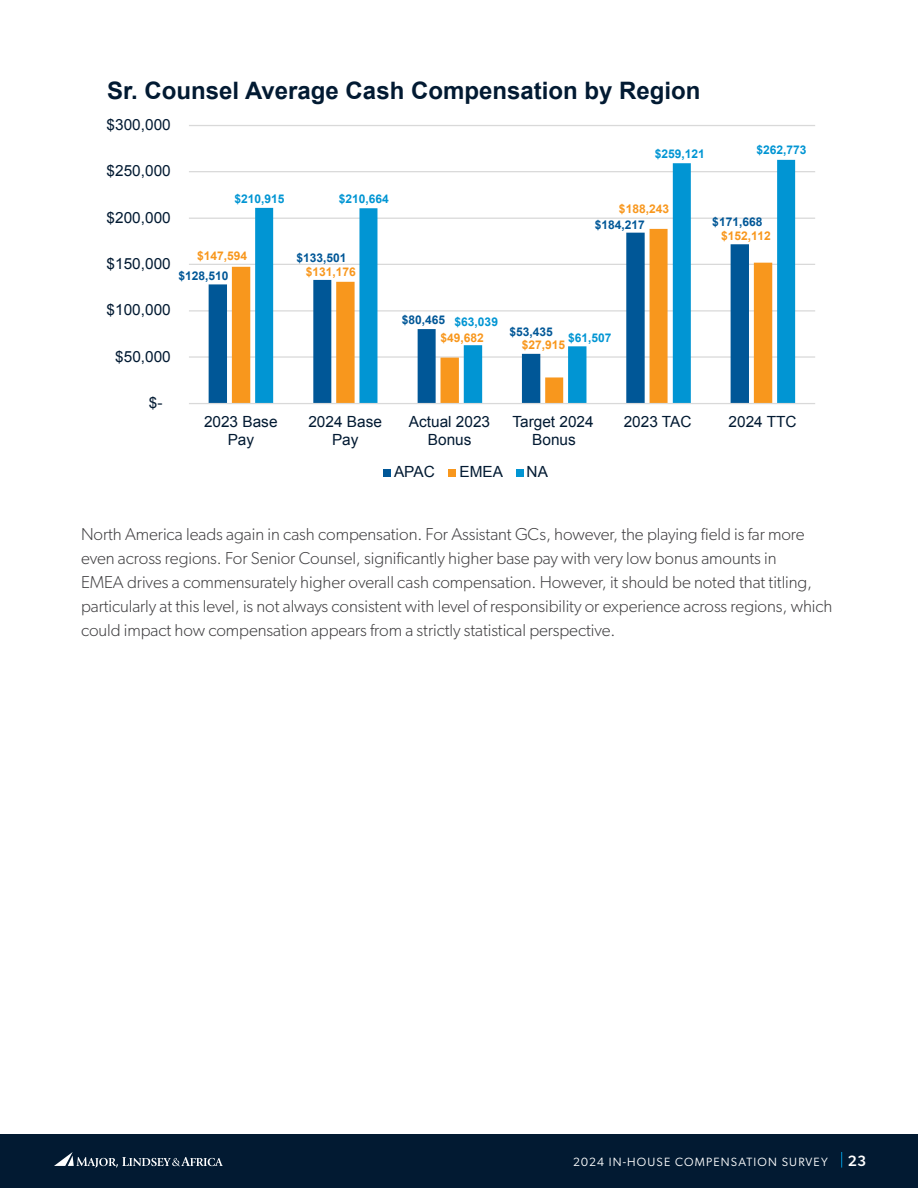
<style>
.page{position:relative;width:918px;height:1188px;background:#fff}
.page>*{position:absolute;margin:0;border:0;box-sizing:border-box;transform-origin:0 0}
.t1{font:700 24px "Arial";color:#021a32}
.t2{font:300 17.25px/24px "Gibson";letter-spacing:-.005em;color:#414042}
.t3{font:15.45px/18px "Arial";color:#021a32;text-align:center}
.t4{font:500 15px "Gibson";color:#fff}
.t5{font:700 12px "Arial";color:#005797}
.t6{font:700 12px "Arial";color:#f8971d}
.t7{font:700 12px "Arial";color:#0195d3}
.t8{font:12px "Gibson";letter-spacing:.1em;color:#fff}
</style>
<div class="page">
<div style="left:0;top:1134px;width:918px;height:54px;background:#021a32"></div>
<svg style="left:54px;top:1152px;width:169px;height:16px"></svg>
<svg style="left:841px;top:1152px;width:1px;height:16px"></svg>
<hr style="left:189px;top:356px;width:626px;height:2px;background:#d9d9d9">
<hr style="left:189px;top:310px;width:626px;height:2px;background:#d9d9d9">
<hr style="left:189px;top:264px;width:626px;height:1px;background:#d9d9d9">
<hr style="left:189px;top:218px;width:626px;height:1px;background:#d9d9d9">
<hr style="left:189px;top:171px;width:626px;height:1px;background:#d9d9d9">
<hr style="left:189px;top:125px;width:626px;height:1px;background:#d9d9d9">
<svg style="left:209px;top:263px;width:23px;height:140px;fill:#005797"></svg>
<svg style="left:232px;top:263px;width:23px;height:140px;fill:#f8971d"></svg>
<svg style="left:255px;top:160px;width:540px;height:243px"></svg>
<hr style="left:189px;top:403px;width:626px;height:1px;background:#d9d9d9">
<div style="left:383px;top:469px;width:8px;height:8px;background:#005797"></div>
<div style="left:448px;top:469px;width:8px;height:8px;background:#f8971d"></div>
<div style="left:516px;top:469px;width:7px;height:8px;background:#0195d3"></div>
<h1 class="t1" style="left:107px;top:74px;width:595px">Sr. Counsel Average Cash Compensation by Region</h1>
<p class="t3" style="left:107px;top:116px;width:66px">$300,000</p>
<p class="t3" style="left:107px;top:162px;width:66px">$250,000</p>
<p class="t3" style="left:107px;top:208px;width:66px">$200,000</p>
<p class="t7" style="left:234px;top:191px;width:52px">$210,915</p>
<p class="t7" style="left:339px;top:191px;width:52px">$210,664</p>
<p class="t3" style="left:107px;top:255px;width:66px">$150,000</p>
<p class="t3" style="left:107px;top:301px;width:66px">$100,000</p>
<p class="t6" style="left:197px;top:248px;width:52px">$147,594</p>
<p class="t5" style="left:179px;top:268px;width:52px">$128,510</p>
<p class="t5" style="left:297px;top:250px;width:52px">$133,501</p>
<p class="t6" style="left:306px;top:264px;width:52px">$131,176</p>
<p class="t3" style="left:115px;top:347px;width:57px">$50,000</p>
<p class="t7" style="left:655px;top:146px;width:52px">$259,121</p>
<p class="t7" style="left:756px;top:142px;width:52px">$262,773</p>
<p class="t6" style="left:619px;top:201px;width:52px">$188,243</p>
<p class="t5" style="left:595px;top:217px;width:52px">$184,217</p>
<p class="t5" style="left:712px;top:214px;width:52px">$171,668</p>
<p class="t6" style="left:721px;top:228px;width:51px">$152,112</p>
<p class="t5" style="left:402px;top:311px;width:45px">$80,465</p>
<p class="t7" style="left:455px;top:314px;width:45px">$63,039</p>
<p class="t6" style="left:441px;top:330px;width:45px">$49,682</p>
<p class="t5" style="left:509px;top:323px;width:45px">$53,435</p>
<p class="t7" style="left:568px;top:330px;width:45px">$61,507</p>
<p class="t6" style="left:522px;top:337px;width:45px">$27,915</p>
<p class="t3" style="left:149px;top:394px;width:15px">$-</p>
<p class="t3" style="left:204px;top:412px;width:75px">2023 Base<br>Pay</p>
<p class="t3" style="left:308px;top:412px;width:75px">2024 Base<br>Pay</p>
<p class="t3" style="left:409px;top:412px;width:83px">Actual 2023<br>Bonus</p>
<p class="t3" style="left:512px;top:412px;width:83px">Target 2024<br>Bonus</p>
<p class="t3" style="left:624px;top:412px;width:69px">2023 TAC</p>
<p class="t3" style="left:729px;top:412px;width:70px">2024 TTC</p>
<p class="t3" style="left:394px;top:463px;width:42px">APAC</p>
<p class="t3" style="left:459px;top:463px;width:45px">EMEA</p>
<p class="t3" style="left:527px;top:463px;width:23px">NA</p>
<p class="t2" style="left:81px;top:522px;width:753px">North America leads again in cash compensation. For Assistant GCs, however, the playing field is far more even across regions. For Senior Counsel, significantly higher base pay with very low bonus amounts in<br>EMEA drives a commensurately higher overall cash compensation. However, it should be noted that titling, particularly at this level, is not always consistent with level of responsibility or experience across regions, which could impact how compensation appears from a strictly statistical perspective.</p>
<p class="t8" style="left:573px;top:1154px;width:256px">2024 IN-HOUSE COMPENSATION SURVEY</p>
<p class="t4" style="left:848px;top:1152px;width:20px">23</p>
</div>
